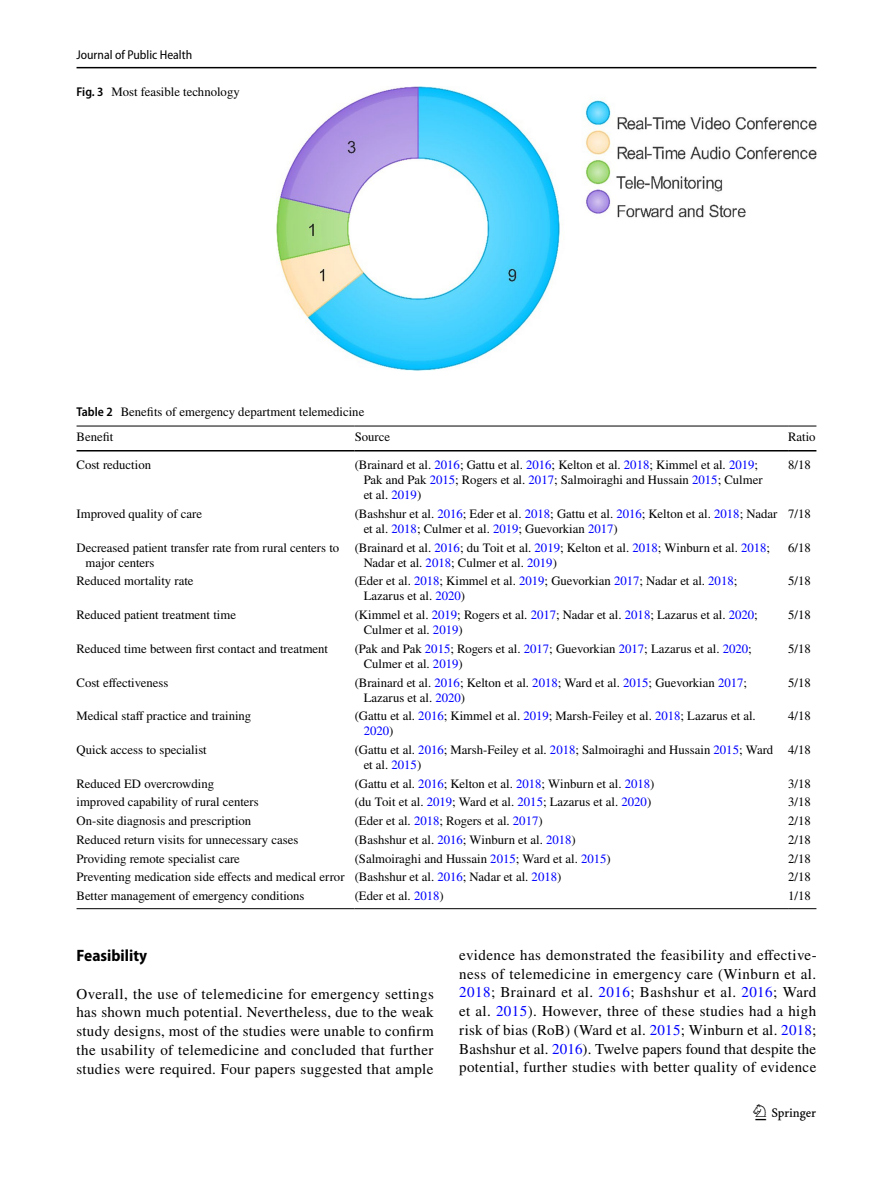
<style>
.page{position:relative;width:893px;height:1187px;background:#fff}
.page>*{position:absolute;margin:0;border:0;box-sizing:border-box;transform-origin:0 0}
.t1{font:22.5px "Springnew Regular 3";color:#000}
.t2{font:700 semi-condensed 16.5px "Myriad Pro";color:#000}
.t3{font:15px/18.8px "STIX";letter-spacing:.025em;color:#000;text-align:justify}
.t4{font:12.75px/15px "STIX";color:#000}
.t5{font:semi-condensed 12.75px "Myriad Pro";color:#000}
.s1{font-family:"Myriad Pro";font-weight:600;font-stretch:semi-condensed}
.s2{color:#00f}
</style>
<div class="page">
<hr style="left:77px;top:67px;width:739px;height:1px;background:#000">
<img style="left:276px;top:87px;width:540px;height:283px">
<hr style="left:77px;top:425px;width:278px;height:1px;background:#000">
<hr style="left:77px;top:450px;width:278px;height:1px;background:#000">
<hr style="left:355px;top:425px;width:433px;height:1px;background:#000">
<hr style="left:355px;top:450px;width:433px;height:1px;background:#000">
<svg style="left:788px;top:425px;width:28px;height:1px"></svg>
<svg style="left:788px;top:450px;width:28px;height:1px"></svg>
<hr style="left:77px;top:908px;width:278px;height:1px;background:#000">
<hr style="left:355px;top:908px;width:433px;height:1px;background:#000">
<svg style="left:788px;top:908px;width:28px;height:1px"></svg>
<p class="t5" style="left:77px;top:48px;width:117px">Journal of Public Health</p>
<p class="t4" style="left:77px;top:85px;width:165px"><span class="s1">Fig. 3</span> Most feasible technology</p>
<p class="t4" style="left:77px;top:399px;width:289px;line-height:25.5px"><span class="s1">Table 2</span> Benefits of emergency department telemedicine<br>Benefit</p>
<p class="t4" style="left:355px;top:430px;width:37px">Source</p>
<p class="t4" style="left:788px;top:430px;width:29px">Ratio</p>
<p class="t4" style="left:77px;top:458px;width:76px">Cost reduction</p>
<p class="t4" style="left:364px;top:458px;width:400px;text-indent:-9px">(Brainard et al. <span class="s2">2016</span>; Gattu et al. <span class="s2">2016</span>; Kelton et al. <span class="s2">2018</span>; Kimmel et al. <span class="s2">2019</span>;<br>Pak and Pak <span class="s2">2015</span>; Rogers et al. <span class="s2">2017</span>; Salmoiraghi and Hussain <span class="s2">2015</span>; Culmer et al. <span class="s2">2019</span>)</p>
<p class="t4" style="left:788px;top:458px;width:24px">8/18</p>
<p class="t4" style="left:77px;top:507px;width:127px">Improved quality of care</p>
<p class="t4" style="left:364px;top:507px;width:415px;text-indent:-9px">(Bashshur et al. <span class="s2">2016</span>; Eder et al. <span class="s2">2018</span>; Gattu et al. <span class="s2">2016</span>; Kelton et al. <span class="s2">2018</span>; Nadar et al. <span class="s2">2018</span>; Culmer et al. <span class="s2">2019</span>; Guevorkian <span class="s2">2017</span>)</p>
<p class="t4" style="left:788px;top:507px;width:24px">7/18</p>
<p class="t4" style="left:86px;top:540px;width:255px;text-indent:-9px">Decreased patient transfer rate from rural centers to major centers</p>
<p class="t4" style="left:364px;top:540px;width:408px;text-indent:-9px">(Brainard et al. <span class="s2">2016</span>; du Toit et al. <span class="s2">2019</span>; Kelton et al. <span class="s2">2018</span>; Winburn et al. <span class="s2">2018</span>;<br>Nadar et al. <span class="s2">2018</span>; Culmer et al. <span class="s2">2019</span>)</p>
<p class="t4" style="left:788px;top:540px;width:24px">6/18</p>
<p class="t4" style="left:77px;top:574px;width:119px">Reduced mortality rate</p>
<p class="t4" style="left:364px;top:574px;width:375px;text-indent:-9px">(Eder et al. <span class="s2">2018</span>; Kimmel et al. <span class="s2">2019</span>; Guevorkian <span class="s2">2017</span>; Nadar et al. <span class="s2">2018</span>;<br>Lazarus et al. <span class="s2">2020</span>)</p>
<p class="t4" style="left:788px;top:574px;width:24px">5/18</p>
<p class="t4" style="left:77px;top:608px;width:161px">Reduced patient treatment time</p>
<p class="t4" style="left:364px;top:608px;width:396px;text-indent:-9px">(Kimmel et al. <span class="s2">2019</span>; Rogers et al. <span class="s2">2017</span>; Nadar et al. <span class="s2">2018</span>; Lazarus et al. <span class="s2">2020</span>;<br>Culmer et al. <span class="s2">2019</span>)</p>
<p class="t4" style="left:788px;top:608px;width:24px">5/18</p>
<p class="t4" style="left:77px;top:641px;width:253px">Reduced time between first contact and treatment</p>
<p class="t4" style="left:364px;top:641px;width:390px;text-indent:-9px">(Pak and Pak <span class="s2">2015</span>; Rogers et al. <span class="s2">2017</span>; Guevorkian <span class="s2">2017</span>; Lazarus et al. <span class="s2">2020</span>;<br>Culmer et al. <span class="s2">2019</span>)</p>
<p class="t4" style="left:788px;top:641px;width:24px">5/18</p>
<p class="t4" style="left:77px;top:675px;width:93px">Cost effectiveness</p>
<p class="t4" style="left:364px;top:675px;width:385px;text-indent:-9px">(Brainard et al. <span class="s2">2016</span>; Kelton et al. <span class="s2">2018</span>; Ward et al. <span class="s2">2015</span>; Guevorkian <span class="s2">2017</span>;<br>Lazarus et al. <span class="s2">2020</span>)</p>
<p class="t4" style="left:788px;top:675px;width:24px">5/18</p>
<p class="t4" style="left:77px;top:709px;width:176px">Medical staff practice and training</p>
<p class="t4" style="left:364px;top:709px;width:394px;text-indent:-9px">(Gattu et al. <span class="s2">2016</span>; Kimmel et al. <span class="s2">2019</span>; Marsh-Feiley et al. <span class="s2">2018</span>; Lazarus et al.<br><span class="s2">2020</span>)</p>
<p class="t4" style="left:788px;top:709px;width:24px">4/18</p>
<p class="t4" style="left:77px;top:743px;width:132px">Quick access to specialist</p>
<p class="t4" style="left:364px;top:743px;width:411px;text-indent:-9px">(Gattu et al. <span class="s2">2016</span>; Marsh-Feiley et al. <span class="s2">2018</span>; Salmoiraghi and Hussain <span class="s2">2015</span>; Ward et al. <span class="s2">2015</span>)</p>
<p class="t4" style="left:788px;top:743px;width:24px">4/18</p>
<p class="t4" style="left:77px;top:776px;width:139px">Reduced ED overcrowding</p>
<p class="t4" style="left:355px;top:776px;width:301px">(Gattu et al. <span class="s2">2016</span>; Kelton et al. <span class="s2">2018</span>; Winburn et al. <span class="s2">2018</span>)</p>
<p class="t4" style="left:788px;top:776px;width:24px">3/18</p>
<p class="t4" style="left:77px;top:795px;width:184px">improved capability of rural centers</p>
<p class="t4" style="left:355px;top:795px;width:298px">(du Toit et al. <span class="s2">2019</span>; Ward et al. <span class="s2">2015</span>; Lazarus et al. <span class="s2">2020</span>)</p>
<p class="t4" style="left:788px;top:795px;width:24px">3/18</p>
<p class="t4" style="left:77px;top:814px;width:176px">On-site diagnosis and prescription</p>
<p class="t4" style="left:355px;top:814px;width:190px">(Eder et al. <span class="s2">2018</span>; Rogers et al. <span class="s2">2017</span>)</p>
<p class="t4" style="left:788px;top:814px;width:24px">2/18</p>
<p class="t4" style="left:77px;top:832px;width:223px">Reduced return visits for unnecessary cases</p>
<p class="t4" style="left:355px;top:832px;width:223px">(Bashshur et al. <span class="s2">2016</span>; Winburn et al. <span class="s2">2018</span>)</p>
<p class="t4" style="left:788px;top:832px;width:24px">2/18</p>
<p class="t4" style="left:77px;top:851px;width:165px">Providing remote specialist care</p>
<p class="t4" style="left:355px;top:851px;width:258px">(Salmoiraghi and Hussain <span class="s2">2015</span>; Ward et al. <span class="s2">2015</span>)</p>
<p class="t4" style="left:788px;top:851px;width:24px">2/18</p>
<p class="t4" style="left:77px;top:870px;width:486px">Preventing medication side effects and medical error (Bashshur et al. <span class="s2">2016</span>; Nadar et al. <span class="s2">2018</span>)</p>
<p class="t4" style="left:788px;top:870px;width:24px">2/18</p>
<p class="t4" style="left:77px;top:889px;width:230px">Better management of emergency conditions</p>
<p class="t4" style="left:355px;top:889px;width:91px">(Eder et al. <span class="s2">2018</span>)</p>
<p class="t4" style="left:788px;top:889px;width:24px">1/18</p>
<p class="t2" style="left:77px;top:946px;width:72px">Feasibility</p>
<p class="t3" style="left:77px;top:985px;width:359px">Overall, the use of telemedicine for emergency settings has shown much potential. Nevertheless, due to the weak study designs, most of the studies were unable to confirm the usability of telemedicine and concluded that further studies were required. Four papers suggested that ample</p>
<p class="t3" style="left:459px;top:946px;width:359px">evidence has demonstrated the feasibility and effective&shy;ness of telemedicine in emergency care (Winburn et al.<br><span class="s2">2018</span>; Brainard et al. <span class="s2">2016</span>; Bashshur et al. <span class="s2">2016</span>; Ward et al. <span class="s2">2015</span>). However, three of these studies had a high risk of bias (RoB) (Ward et al. <span class="s2">2015</span>; Winburn et al. <span class="s2">2018</span>; Bashshur et al. <span class="s2">2016</span>). Twelve papers found that despite the potential, further studies with better quality of evidence</p>
<h1 class="t1" style="left:755px;top:1104px;width:62px">1 3</h1>
</div>
